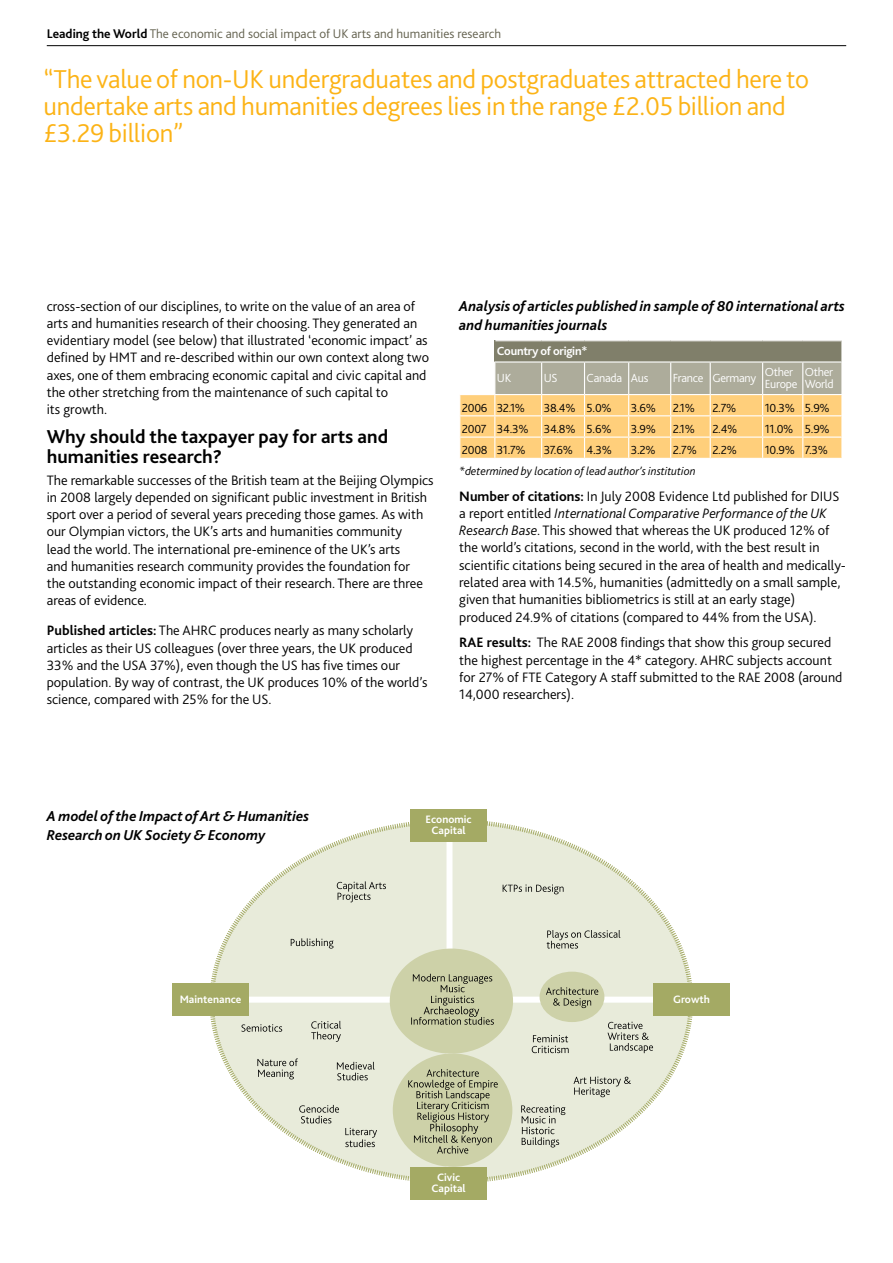
<style>
.page{position:relative;width:893px;height:1263px;background:#fff}
.page>*{position:absolute;margin:0;border:0;box-sizing:border-box;transform-origin:0 0}
.t1{font:300 27px/27px "Bliss 2";letter-spacing:-.01em;color:#fcb316}
.t2{font:700 19.5px/20.2px "Bliss 2";color:#000}
.t3{font:italic 700 15px/18.8px "Bliss 2";color:#000}
.t4{font:300 14.25px/17.2px "Bliss 2";color:#000}
.t5{font:300 13.2px "Bliss 2";color:#615f4c}
.t6{font:300 12.3px "Bliss 2";letter-spacing:-.02em;color:#000}
.t7{font:300 12.3px/12.8px "Bliss 2";letter-spacing:-.02em;color:#fff}
.t8{font:700 12.3px "Bliss 2";letter-spacing:-.02em;color:#fff}
.t9{font:italic 300 12px "Bliss 2";color:#000}
.t10{font:700 11.25px/11.2px "Bliss 2";color:#fff;text-align:center}
.s1{font-weight:700;color:#000}
.s2{font-weight:700}
.s3{font-style:italic}
</style>
<div class="page">
<svg style="left:460px;top:341px;width:382px;height:117px;background:#d7bf8d"></svg>
<svg style="left:209px;top:821px;width:485px;height:361px"></svg>
<div style="left:446px;top:815px;width:6px;height:371px;background:#fff"></div>
<div style="left:207px;top:997px;width:491px;height:6px;background:#fff"></div>
<div style="left:410px;top:809px;width:77px;height:32px;background:#a4aa64"></div>
<div style="left:410px;top:1167px;width:77px;height:32px;background:#a4aa64"></div>
<div style="left:172px;top:983px;width:77px;height:32px;background:#a4aa64"></div>
<div style="left:653px;top:983px;width:77px;height:32px;background:#a4aa64"></div>
<div style="left:390px;top:948px;width:123px;height:106px;background:#cdd1a8;border-radius:50%"></div>
<div style="left:393px;top:1053px;width:119px;height:114px;background:#cdd1a8;border-radius:50%"></div>
<svg style="left:337px;top:881px;width:49px;height:21px"></svg>
<svg style="left:291px;top:938px;width:42px;height:10px"></svg>
<svg style="left:503px;top:884px;width:61px;height:10px"></svg>
<svg style="left:547px;top:930px;width:73px;height:18px"></svg>
<div style="left:540px;top:972px;width:64px;height:50px;background:#cdd1a8;border-radius:50%"></div>
<svg style="left:546px;top:987px;width:52px;height:21px"></svg>
<svg style="left:532px;top:1035px;width:37px;height:18px"></svg>
<svg style="left:607px;top:1022px;width:46px;height:31px"></svg>
<svg style="left:573px;top:1076px;width:58px;height:21px"></svg>
<svg style="left:521px;top:1105px;width:44px;height:42px;background:#c1c4b6"></svg>
<svg style="left:345px;top:1128px;width:32px;height:19px"></svg>
<svg style="left:299px;top:1105px;width:40px;height:18px"></svg>
<svg style="left:257px;top:1058px;width:41px;height:21px"></svg>
<svg style="left:241px;top:1024px;width:41px;height:8px"></svg>
<svg style="left:311px;top:1021px;width:30px;height:21px"></svg>
<svg style="left:337px;top:1062px;width:38px;height:18px"></svg>
<svg style="left:408px;top:1069px;width:90px;height:84px"></svg>
<svg style="left:411px;top:974px;width:83px;height:51px"></svg>
<hr style="left:47px;top:45px;width:799px;height:1px;background:#000">
<p class="t5" style="left:47px;top:26px;width:456px"><span class="s1">Leading the World</span> The economic and social impact of UK arts and humanities research</p>
<h1 class="t1" style="left:43px;top:65px;width:767px">“The value of non-UK undergraduates and postgraduates attracted here to undertake arts and humanities degrees lies in the range £2.05 billion and £3.29 billion”</h1>
<p class="t4" style="left:47px;top:297px;width:384px">cross-section of our disciplines, to write on the value of an area of arts and humanities research of their choosing. They generated an evidentiary model (see below) that illustrated ‘economic impact’ as defined by HMT and re-described within our own context along two axes, one of them embracing economic capital and civic capital and the other stretching from the maintenance of such capital to<br>its growth.</p>
<h2 class="t2" style="left:47px;top:426px;width:343px">Why should the taxpayer pay for arts and humanities research?</h2>
<p class="t4" style="left:47px;top:471px;width:388px">The remarkable successes of the British team at the Beijing Olympics in 2008 largely depended on significant public investment in British sport over a period of several years preceding those games. As with our Olympian victors, the UK’s arts and humanities community<br>lead the world. The international pre-eminence of the UK’s arts<br>and humanities research community provides the foundation for<br>the outstanding economic impact of their research. There are three areas of evidence.</p>
<p class="t4" style="left:47px;top:622px;width:382px"><span class="s2">Published articles:</span> The AHRC produces nearly as many scholarly articles as their US colleagues (over three years, the UK produced 33% and the USA 37%), even though the US has five times our population. By way of contrast, the UK produces 10% of the world’s science, compared with 25% for the US.</p>
<p class="t3" style="left:459px;top:296px;width:387px">Analysis of articles published in sample of 80 international arts and humanities journals</p>
<p class="t8" style="left:497px;top:343px;width:92px">Country of origin*</p>
<p class="t7" style="left:497px;top:371px;width:16px">UK</p>
<p class="t7" style="left:544px;top:371px;width:15px">US</p>
<p class="t7" style="left:587px;top:371px;width:63px">Canada Aus</p>
<p class="t7" style="left:673px;top:371px;width:85px">France Germany</p>
<p class="t7" style="left:765px;top:365px;width:34px">Other<br>Europe</p>
<p class="t7" style="left:805px;top:365px;width:30px">Other<br>World</p>
<p class="t6" style="left:462px;top:400px;width:65px">2006 32.1%</p>
<p class="t6" style="left:544px;top:400px;width:69px">38.4% 5.0%</p>
<p class="t6" style="left:631px;top:400px;width:27px">3.6%</p>
<p class="t6" style="left:673px;top:400px;width:24px">2.1%</p>
<p class="t6" style="left:712px;top:400px;width:26px">2.7%</p>
<p class="t6" style="left:765px;top:400px;width:67px">10.3% 5.9%</p>
<p class="t6" style="left:462px;top:421px;width:151px">2007 34.3% 34.8% 5.6%</p>
<p class="t6" style="left:631px;top:421px;width:27px">3.9%</p>
<p class="t6" style="left:673px;top:421px;width:24px">2.1%</p>
<p class="t6" style="left:712px;top:421px;width:27px">2.4%</p>
<p class="t6" style="left:765px;top:421px;width:67px">11.0% 5.9%</p>
<p class="t6" style="left:462px;top:442px;width:65px">2008 31.7%</p>
<p class="t6" style="left:544px;top:442px;width:70px">37.6% 4.3%</p>
<p class="t6" style="left:631px;top:442px;width:26px">3.2%</p>
<p class="t6" style="left:673px;top:442px;width:26px">2.7%</p>
<p class="t6" style="left:712px;top:442px;width:26px">2.2%</p>
<p class="t6" style="left:765px;top:442px;width:65px">10.9% 7.3%</p>
<p class="t9" style="left:459px;top:463px;width:238px">*determined by location of lead author’s institution</p>
<p class="t4" style="left:459px;top:487px;width:388px"><span class="s2">Number of citations:</span> In July 2008 Evidence Ltd published for DIUS a report entitled <span class="s3">International Comparative Performance of the UK Research Base</span>. This showed that whereas the UK produced 12% of the world’s citations, second in the world, with the best result in scientific citations being secured in the area of health and medically&shy;related area with 14.5%, humanities (admittedly on a small sample, given that humanities bibliometrics is still at an early stage) produced 24.9% of citations (compared to 44% from the USA).</p>
<p class="t4" style="left:459px;top:633px;width:385px"><span class="s2">RAE results:</span> The RAE 2008 findings that show this group secured the highest percentage in the 4* category. AHRC subjects account for 27% of FTE Category A staff submitted to the RAE 2008 (around 14,000 researchers).</p>
<p class="t3" style="left:47px;top:806px;width:264px">A model of the Impact of Art &amp; Humanities<br>Research on UK Society &amp; Economy</p>
<p class="t10" style="left:426px;top:813px;width:48px">Economic<br>Capital</p>
<p class="t10" style="left:180px;top:993px;width:63px">Maintenance</p>
<p class="t10" style="left:673px;top:993px;width:38px">Growth</p>
<p class="t10" style="left:431px;top:1171px;width:36px">Civic<br>Capital</p>
</div>
